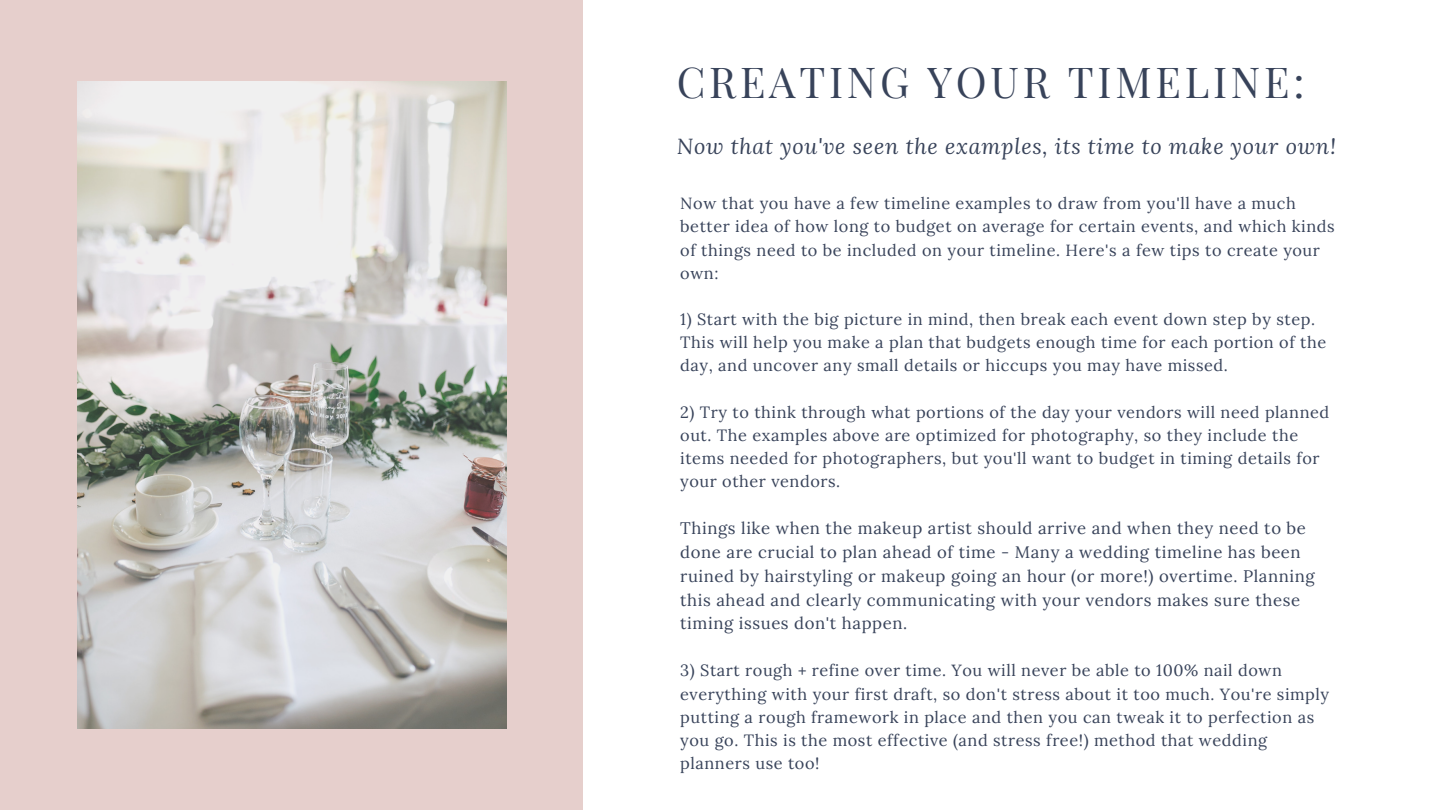
<style>
.page{position:relative;width:1440px;height:810px;background:#e6cfcc}
.page>*{position:absolute;margin:0;border:0;box-sizing:border-box;transform-origin:0 0}
.t1{font:41.8px "Playfair Display";letter-spacing:.09em;color:#38435a}
.t2{font:italic 21.7px "Lora";letter-spacing:.035em;color:#38435a}
.t3{font:16.7px/23.8px "Lora";letter-spacing:.035em;color:#38435a}
.t4{font:16.3px/23.2px "Lora";letter-spacing:.035em;color:#38435a}
</style>
<div class="page">
<div style="left:584px;top:0;width:856px;height:810px;background:#fff"></div>
<img style="left:77px;top:81px;width:429px;height:648px">
<h1 class="t1" style="left:677px;top:53px;width:629px">CREATING YOUR TIMELINE:</h1>
<h2 class="t2" style="left:677px;top:132px;width:661px">Now that you've seen the examples, its time to make your own!</h2>
<p class="t4" style="left:680px;top:192px;width:656px">Now that you have a few timeline examples to draw from you'll have a much better idea of how long to budget on average for certain events, and which kinds of things need to be included on your timeline. Here's a few tips to create your own:</p>
<p class="t4" style="left:680px;top:307px;width:648px">1) Start with the big picture in mind, then break each event down step by step.<br>This will help you make a plan that budgets enough time for each portion of the day, and uncover any small details or hiccups you may have missed.</p>
<p class="t4" style="left:680px;top:400px;width:651px">2) Try to think through what portions of the day your vendors will need planned out. The examples above are optimized for photography, so they include the items needed for photographers, but you'll want to budget in timing details for your other vendors.</p>
<p class="t3" style="left:680px;top:516px;width:636px">Things like when the makeup artist should arrive and when they need to be done are crucial to plan ahead of time - Many a wedding timeline has been ruined by hairstyling or makeup going an hour (or more!) overtime. Planning this ahead and clearly communicating with your vendors makes sure these timing issues don't happen.</p>
<p class="t4" style="left:680px;top:659px;width:650px">3) Start rough + refine over time. You will never be able to 100% nail down everything with your first draft, so don't stress about it too much. You're simply putting a rough framework in place and then you can tweak it to perfection as you go. This is the most effective (and stress free!) method that wedding planners use too!</p>
</div>
